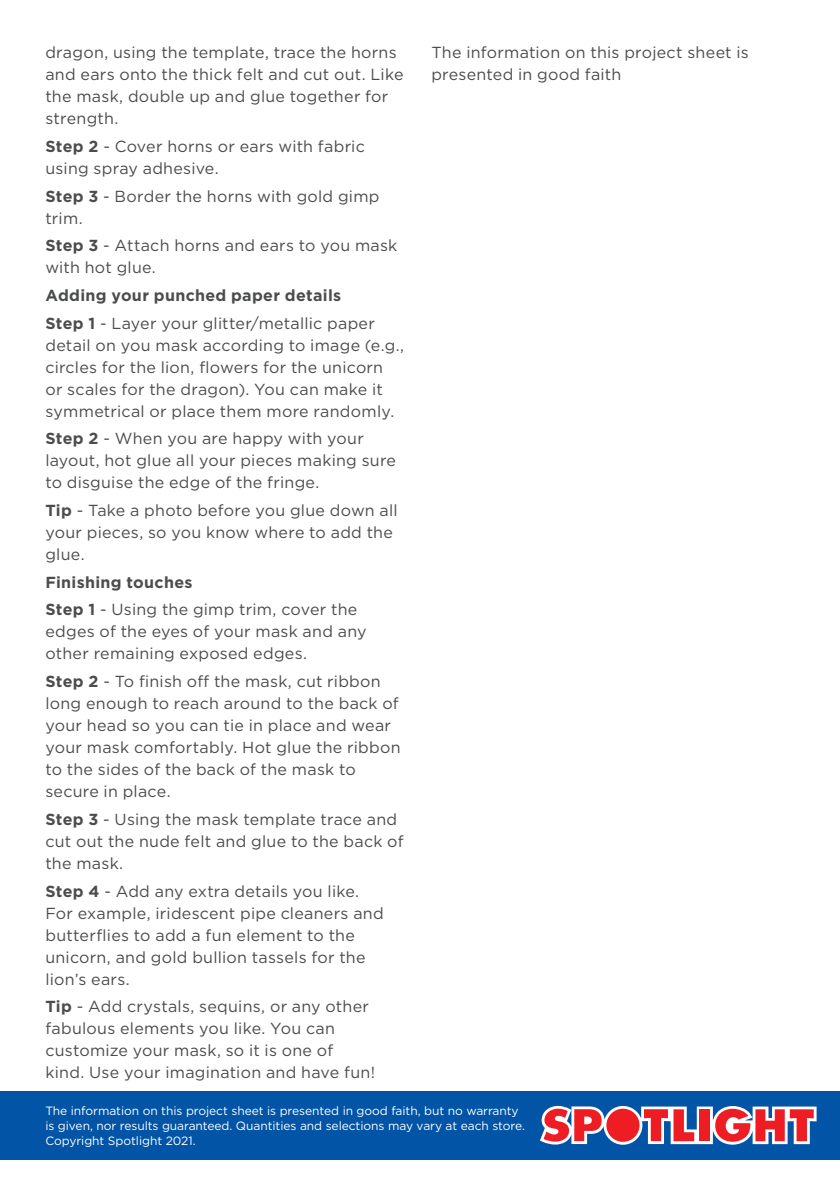
<style>
.page{position:relative;width:840px;height:1191px;background:#fff}
.page>*{position:absolute;margin:0;border:0;box-sizing:border-box;transform-origin:0 0}
.COPY{font:16px/22px "Gotham";letter-spacing:.015em;color:#4b4c4d}
.PROJECT_COPY{font:700 16px "Gotham";letter-spacing:.02em;color:#4b4c4d}
.t1{font:12px/15px "Gotham";letter-spacing:-.005em;color:#fff}
.s1{font-weight:700}
</style>
<div class="page">
<div style="left:0;top:1090px;width:839px;height:69px;background:#0154a6"></div>
<svg style="left:540px;top:1106px;width:276px;height:38px;background:#c77183"></svg>
<p class="COPY" style="left:45px;top:41px;width:359px">dragon, using the template, trace the horns and ears onto the thick felt and cut out. Like the mask, double up and glue together for strength.</p>
<p class="COPY" style="left:45px;top:135px;width:321px"><span class="s1">Step 2</span> - Cover horns or ears with fabric using spray adhesive.</p>
<p class="COPY" style="left:45px;top:184px;width:335px"><span class="s1">Step 3</span> - Border the horns with gold gimp trim.</p>
<p class="COPY" style="left:45px;top:234px;width:353px"><span class="s1">Step 3</span> - Attach horns and ears to you mask with hot glue.</p>
<p class="PROJECT_COPY" style="left:45px;top:285px;width:297px">Adding your punched paper details</p>
<p class="COPY" style="left:45px;top:312px;width:360px"><span class="s1">Step 1</span> - Layer your glitter/metallic paper detail on you mask according to image (e.g., circles for the lion, flowers for the unicorn or scales for the dragon). You can make it symmetrical or place them more randomly.</p>
<p class="COPY" style="left:45px;top:427px;width:352px"><span class="s1">Step 2</span> - When you are happy with your layout, hot glue all your pieces making sure to disguise the edge of the fringe.</p>
<p class="COPY" style="left:45px;top:499px;width:353px"><span class="s1">Tip</span> - Take a photo before you glue down all your pieces, so you know where to add the glue.</p>
<p class="PROJECT_COPY" style="left:45px;top:571px;width:148px">Finishing touches</p>
<p class="COPY" style="left:45px;top:598px;width:322px"><span class="s1">Step 1</span> - Using the gimp trim, cover the edges of the eyes of your mask and any other remaining exposed edges.</p>
<p class="COPY" style="left:45px;top:670px;width:356px"><span class="s1">Step 2</span> - To finish off the mask, cut ribbon long enough to reach around to the back of your head so you can tie in place and wear your mask comfortably. Hot glue the ribbon to the sides of the back of the mask to secure in place.</p>
<p class="COPY" style="left:45px;top:808px;width:359px"><span class="s1">Step 3</span> - Using the mask template trace and cut out the nude felt and glue to the back of the mask.</p>
<p class="COPY" style="left:45px;top:879px;width:339px"><span class="s1">Step 4</span> - Add any extra details you like.<br>For example, iridescent pipe cleaners and butterflies to add a fun element to the unicorn, and gold bullion tassels for the lion’s ears.</p>
<p class="COPY" style="left:45px;top:995px;width:331px"><span class="s1">Tip</span> - Add crystals, sequins, or any other fabulous elements you like. You can customize your mask, so it is one of kind. Use your imagination and have fun!</p>
<p class="COPY" style="left:431px;top:41px;width:319px">The information on this project sheet is presented in good faith</p>
<p class="t1" style="left:45px;top:1103px;width:481px">The information on this project sheet is presented in good faith, but no warranty is given, nor results guaranteed. Quantities and selections may vary at each store.<br>Copyright Spotlight 2021.</p>
</div>
